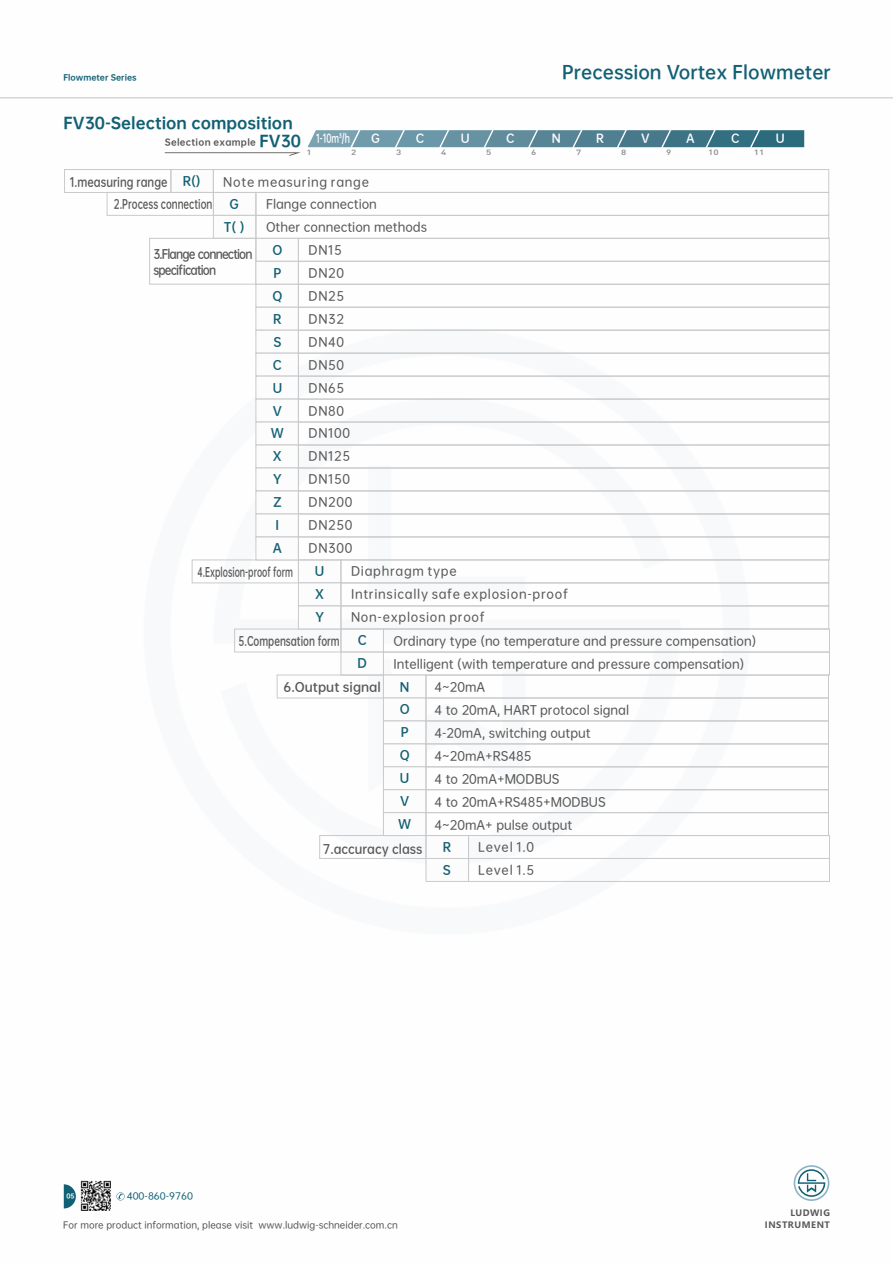
<style>
.page{position:relative;width:893px;height:1263px;background:#fff}
.page>*{position:absolute;margin:0;border:0;box-sizing:border-box;transform-origin:0 0}
.t1{font:17.55px "OPPO Sans B";color:#116073}
.t2{font:15px/17.9px "OPPO Sans H";color:#116073}
.t3{font:12px/23px "OPPO Sans M";color:#595857}
.t4{font:12px/23px "OPPO Sans M";letter-spacing:.06em;color:#595857}
.t5{font:12px/22.5px "OPPO Sans B";color:#595857;scale:.83 1}
.t6{font:12px/23px "OPPO Sans B";color:#116073}
.t7{font:12px/15.9px "OPPO Sans B";letter-spacing:-.075em;color:#595857;scale:.88 1}
.t8{font:12px "OPPO Sans B";color:#595857;scale:.66 1}
.t9{font:12px "OPPO Sans B";color:#595857;scale:.74 1}
.t10{font:12px "OPPO Sans B";color:#595857;scale:.95 1}
.t11{font:12px "OPPO Sans B";color:#595857}
.t12{font:11.25px "OPPO Sans B";color:#fff}
.t13{font:11.25px "OPPO Sans B";color:#fff;scale:.68 1}
.t14{font:9px "OPPO Sans M";color:#595857}
.t15{font:9px "OPPO Sans M";color:#116073;scale:1.04 1}
.t16{font:700 8.7px/11.4px "Microsoft Ya Hei";letter-spacing:.06em;color:#595857;text-align:right}
.t17{font:8.55px "OPPO Sans H";letter-spacing:.035em;color:#595857}
.t18{font:7.8px "OPPO Sans H";color:#116073}
.t19{font:500 7.5px "FFDIN Pro";color:#898989;scale:1.29 1}
.t20{font:6px "OPPO Sans H";color:#fff}
</style>
<div class="page">
<hr style="left:0;top:97px;width:893px;height:1px;background:#c9cacb">
<div style="left:64px;top:169px;width:107px;height:24px;border:1px solid #c9cacb"></div>
<div style="left:107px;top:192px;width:107px;height:24px;border:1px solid #c9cacb"></div>
<div style="left:213px;top:169px;width:616px;height:24px;border:1px solid #c9cacb"></div>
<div style="left:256px;top:192px;width:573px;height:24px;border:1px solid #c9cacb"></div>
<div style="left:341px;top:559px;width:488px;height:24px;border:1px solid #c9cacb"></div>
<div style="left:256px;top:215px;width:573px;height:24px;border:1px solid #c9cacb"></div>
<div style="left:149px;top:238px;width:107px;height:47px;border:1px solid #c9cacb"></div>
<div style="left:298px;top:238px;width:532px;height:24px;border:1px solid #c9cacb"></div>
<div style="left:341px;top:582px;width:488px;height:24px;border:1px solid #c9cacb"></div>
<div style="left:298px;top:261px;width:532px;height:24px;border:1px solid #c9cacb"></div>
<div style="left:298px;top:284px;width:532px;height:24px;border:1px solid #c9cacb"></div>
<div style="left:298px;top:307px;width:532px;height:24px;border:1px solid #c9cacb"></div>
<div style="left:298px;top:330px;width:532px;height:23px;border:1px solid #c9cacb"></div>
<div style="left:298px;top:353px;width:532px;height:23px;border:1px solid #c9cacb"></div>
<div style="left:298px;top:376px;width:532px;height:23px;border:1px solid #c9cacb"></div>
<div style="left:298px;top:399px;width:532px;height:23px;border:1px solid #c9cacb"></div>
<div style="left:298px;top:422px;width:532px;height:23px;border:1px solid #c9cacb"></div>
<div style="left:298px;top:445px;width:532px;height:23px;border:1px solid #c9cacb"></div>
<div style="left:298px;top:468px;width:532px;height:23px;border:1px solid #c9cacb"></div>
<div style="left:298px;top:491px;width:532px;height:23px;border:1px solid #c9cacb"></div>
<div style="left:298px;top:514px;width:532px;height:23px;border:1px solid #c9cacb"></div>
<div style="left:298px;top:537px;width:532px;height:23px;border:1px solid #c9cacb"></div>
<div style="left:383px;top:629px;width:447px;height:23px;border:1px solid #c9cacb"></div>
<div style="left:468px;top:835px;width:362px;height:24px;border:1px solid #c9cacb"></div>
<div style="left:468px;top:858px;width:362px;height:24px;border:1px solid #c9cacb"></div>
<div style="left:383px;top:652px;width:447px;height:23px;border:1px solid #c9cacb"></div>
<svg style="left:165px;top:152px;width:136px;height:4px"></svg>
<svg style="left:64px;top:1184px;width:12px;height:24px"></svg>
<img style="left:81px;top:1181px;width:30px;height:30px">
<svg style="left:116px;top:1192px;width:9px;height:8px"></svg>
<svg style="left:794px;top:1165px;width:35px;height:36px"></svg>
<div style="left:426px;top:675px;width:403px;height:23px;border:1px solid #c9cacb"></div>
<div style="left:426px;top:698px;width:403px;height:23px;border:1px solid #c9cacb"></div>
<div style="left:426px;top:720px;width:403px;height:24px;border:1px solid #c9cacb"></div>
<div style="left:426px;top:743px;width:403px;height:24px;border:1px solid #c9cacb"></div>
<div style="left:426px;top:766px;width:403px;height:24px;border:1px solid #c9cacb"></div>
<div style="left:426px;top:789px;width:403px;height:24px;border:1px solid #c9cacb"></div>
<div style="left:426px;top:812px;width:403px;height:24px;border:1px solid #c9cacb"></div>
<svg style="left:170px;top:169px;width:299px;height:713px"></svg>
<div style="left:341px;top:606px;width:488px;height:23px;border:1px solid #c9cacb"></div>
<svg style="left:308px;top:130px;width:496px;height:17px;background:#5c8b9b"></svg>
<p class="t18" style="left:63px;top:73px;width:75px">Flowmeter Series</p>
<h1 class="t1" style="left:562px;top:63px;width:270px">Precession Vortex Flowmeter</h1>
<p class="t2" style="left:259px;top:114px;width:43px;text-indent:-196px">FV30-Selection composition<br>FV30</p>
<p class="t17" style="left:165px;top:138px;width:93px">Selection example</p>
<p class="t13" style="left:316px;top:133px;width:51px">1-10m³/h</p>
<p class="t12" style="left:371px;top:133px;width:10px">G</p>
<p class="t12" style="left:686px;top:133px;width:10px">A</p>
<p class="t12" style="left:776px;top:133px;width:10px">U</p>
<p class="t12" style="left:416px;top:133px;width:10px">C</p>
<p class="t12" style="left:596px;top:133px;width:9px">R</p>
<p class="t12" style="left:731px;top:133px;width:10px">C</p>
<p class="t12" style="left:461px;top:133px;width:10px">U</p>
<p class="t12" style="left:506px;top:133px;width:10px">C</p>
<p class="t12" style="left:552px;top:133px;width:10px">N</p>
<p class="t12" style="left:641px;top:133px;width:10px">V</p>
<p class="t6" style="left:183px;top:169px;width:20px">R()</p>
<p class="t5" style="left:114px;top:170px;width:120px;text-indent:-44px">1.measuring range<br>2.Process connection</p>
<p class="t19" style="left:307px;top:150px;width:6px">1</p>
<p class="t19" style="left:351px;top:150px;width:6px">2</p>
<p class="t19" style="left:396px;top:150px;width:6px">3</p>
<p class="t19" style="left:441px;top:150px;width:6px">4</p>
<p class="t19" style="left:486px;top:150px;width:6px">5</p>
<p class="t19" style="left:531px;top:150px;width:6px">6</p>
<p class="t19" style="left:576px;top:150px;width:6px">7</p>
<p class="t19" style="left:621px;top:150px;width:6px">8</p>
<p class="t19" style="left:666px;top:150px;width:6px">9</p>
<p class="t4" style="left:223px;top:170px;width:147px">Note measuring range</p>
<p class="t6" style="left:224px;top:192px;width:22px;text-align:center">G<br>T( )</p>
<p class="t3" style="left:266px;top:192px;width:162px">Flange connection<br>Other connection methods</p>
<p class="t6" style="left:271px;top:238px;width:15px;text-align:center">O<br>P<br>Q<br>R<br>S<br>C<br>U<br>V<br>W<br>X<br>Y<br>Z<br>I<br>A</p>
<p class="t7" style="left:153px;top:246px;width:114px">3.Flange connection specification</p>
<p class="t4" style="left:308px;top:238px;width:45px">DN15<br>DN20<br>DN25<br>DN32<br>DN40<br>DN50<br>DN65<br>DN80<br>DN100<br>DN125<br>DN150<br>DN200<br>DN250<br>DN300</p>
<p class="t8" style="left:198px;top:565px;width:146px">4.Explosion-proof form</p>
<p class="t4" style="left:351px;top:560px;width:218px">Diaphragm type<br>Intrinsically safe explosion-proof<br>Non-explosion proof</p>
<p class="t6" style="left:315px;top:559px;width:11px;text-align:justify">U X Y</p>
<p class="t19" style="left:708px;top:150px;width:10px">10</p>
<p class="t19" style="left:754px;top:150px;width:10px">11</p>
<p class="t9" style="left:239px;top:634px;width:138px">5.Compensation form</p>
<p class="t6" style="left:357px;top:629px;width:11px">C<br>D</p>
<p class="t3" style="left:394px;top:629px;width:364px">Ordinary type (no temperature and pressure compensation)<br>Intelligent (with temperature and pressure compensation)</p>
<p class="t6" style="left:398px;top:675px;width:15px">N<br>O<br>P<br>Q<br>U<br>V<br>W</p>
<p class="t11" style="left:284px;top:681px;width:99px">6.Output signal</p>
<p class="t3" style="left:435px;top:675px;width:196px">4~20mA<br>4 to 20mA, HART protocol signal<br>4-20mA, switching output<br>4~20mA+RS485<br>4 to 20mA+MODBUS<br>4 to 20mA+RS485+MODBUS<br>4~20mA+ pulse output</p>
<p class="t10" style="left:323px;top:842px;width:106px">7.accuracy class</p>
<p class="t4" style="left:478px;top:835px;width:57px">Level 1.0<br>Level 1.5</p>
<p class="t6" style="left:443px;top:835px;width:10px">R<br>S</p>
<p class="t15" style="left:127px;top:1192px;width:65px">400-860-9760</p>
<p class="t20" style="left:67px;top:1193px;width:10px">05</p>
<p class="t14" style="left:63px;top:1220px;width:336px">For more product information, please visit www.ludwig-schneider.com.cn</p>
<p class="t16" style="left:765px;top:1208px;width:67px">LUDWIG<br>INSTRUMENT</p>
</div>
